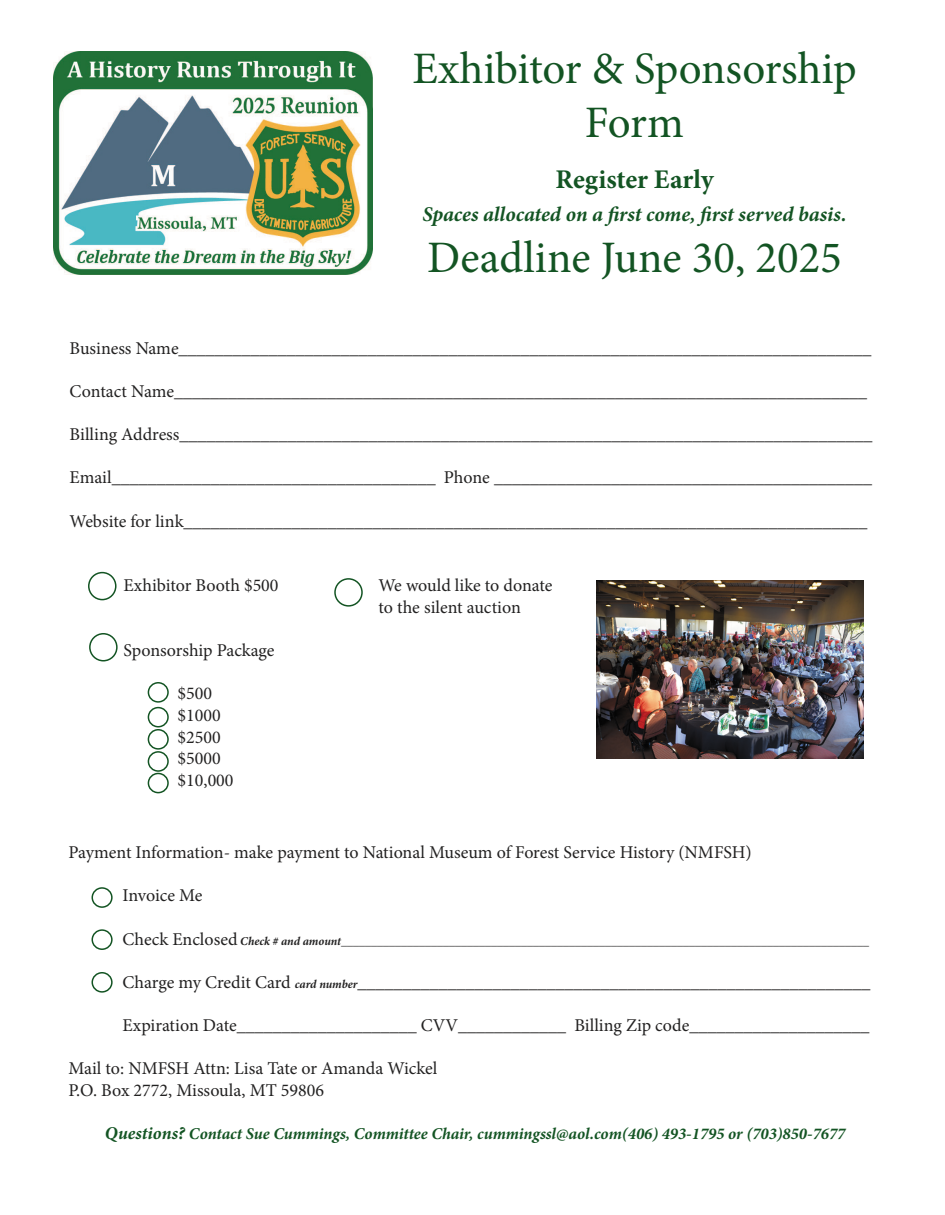
<style>
.page{position:relative;width:945px;height:1215px;background:#fff}
.page>*{position:absolute;margin:0;border:0;box-sizing:border-box;transform-origin:0 0}
.t1{font:45px/54px "Minion Pro";color:#135423;text-align:center}
.t2{font:700 27px "Minion Pro";color:#135423}
.t3{font:italic 700 21px "Minion Pro";color:#135423}
.t4{font:18px "Minion Pro";letter-spacing:-.005em;color:#222121}
.t5{font:italic 700 16.5px "Minion Pro";letter-spacing:-.005em;color:#135423}
.t6{font:italic 700 12px "Minion Pro";letter-spacing:-.005em;color:#222121}
.s1{font-weight:400;font-style:normal;font-size:18px}
.s2{font-weight:700;font-style:italic;font-size:12px}
.s3{font-size:18px}
</style>
<div class="page">
<img style="left:597px;top:580px;width:267px;height:178px">
<img style="left:54px;top:51px;width:319px;height:224px">
<div style="left:88px;top:572px;width:29px;height:28px;border:2px solid #135423;border-radius:50%"></div>
<div style="left:89px;top:633px;width:29px;height:29px;border:2px solid #135423;border-radius:50%"></div>
<div style="left:148px;top:707px;width:21px;height:21px;border:2px solid #135423;border-radius:50%"></div>
<div style="left:148px;top:682px;width:21px;height:21px;border:2px solid #135423;border-radius:50%"></div>
<div style="left:148px;top:729px;width:21px;height:21px;border:2px solid #135423;border-radius:50%"></div>
<div style="left:148px;top:751px;width:21px;height:21px;border:2px solid #135423;border-radius:50%"></div>
<div style="left:148px;top:773px;width:21px;height:20px;border:2px solid #135423;border-radius:50%"></div>
<div style="left:92px;top:887px;width:21px;height:21px;border:2px solid #135423;border-radius:50%"></div>
<div style="left:92px;top:929px;width:21px;height:21px;border:2px solid #135423;border-radius:50%"></div>
<div style="left:92px;top:972px;width:21px;height:21px;border:2px solid #135423;border-radius:50%"></div>
<div style="left:334px;top:578px;width:29px;height:29px;border:2px solid #135423;border-radius:50%"></div>
<p class="t1" style="left:412px;top:42px;width:446px">Exhibitor &amp; Sponsorship<br>Form</p>
<p class="t2" style="left:555px;top:160px;width:160px">Register Early</p>
<p class="t3" style="left:422px;top:199px;width:426px">Spaces allocated on a first come, first served basis.</p>
<p class="t1" style="left:427px;top:231px;width:416px">Deadline June 30, 2025</p>
<p class="t4" style="left:70px;top:336px;width:803px">Business Name_____________________________________________________________________________</p>
<p class="t4" style="left:70px;top:379px;width:799px">Contact Name_____________________________________________________________________________</p>
<p class="t4" style="left:70px;top:422px;width:804px">Billing Address_____________________________________________________________________________</p>
<p class="t4" style="left:70px;top:466px;width:804px">Email____________________________________ Phone __________________________________________</p>
<p class="t4" style="left:70px;top:509px;width:799px">Website for link____________________________________________________________________________</p>
<p class="t4" style="left:124px;top:574px;width:156px">Exhibitor Booth $500</p>
<p class="t4" style="left:124px;top:638px;width:152px">Sponsorship Package</p>
<p class="t4" style="left:178px;top:682px;width:36px">$500</p>
<p class="t4" style="left:178px;top:703px;width:45px">$1000</p>
<p class="t4" style="left:178px;top:725px;width:45px">$2500</p>
<p class="t4" style="left:178px;top:746px;width:45px">$5000</p>
<p class="t4" style="left:178px;top:768px;width:57px">$10,000</p>
<p class="t4" style="left:379px;top:574px;width:175px">We would like to donate</p>
<p class="t4" style="left:379px;top:595px;width:144px">to the silent auction</p>
<p class="t4" style="left:69px;top:840px;width:685px">Payment Information- make payment to National Museum of Forest Service History (NMFSH)</p>
<p class="t4" style="left:123px;top:884px;width:81px">Invoice Me</p>
<p class="t6" style="left:123px;top:932px;width:748px"><span class="s1">Check Enclosed</span> Check # and amount________________________________________________________________________________________</p>
<p class="t4" style="left:123px;top:970px;width:749px">Charge my Credit Card <span class="s2">card number</span>_________________________________________________________</p>
<p class="t4" style="left:123px;top:1013px;width:748px">Expiration Date____________________ CVV____________ Billing Zip code____________________</p>
<p class="t4" style="left:69px;top:1056px;width:370px">Mail to: NMFSH Attn: Lisa Tate or Amanda Wickel</p>
<p class="t4" style="left:69px;top:1078px;width:257px">P.O. Box 2772, Missoula, MT 59806</p>
<p class="t5" style="left:105px;top:1122px;width:742px"><span class="s3">Questions?</span> Contact Sue Cummings, Committee Chair, cummingssl@aol.com(406) 493-1795 or (703)850-7677</p>
</div>
